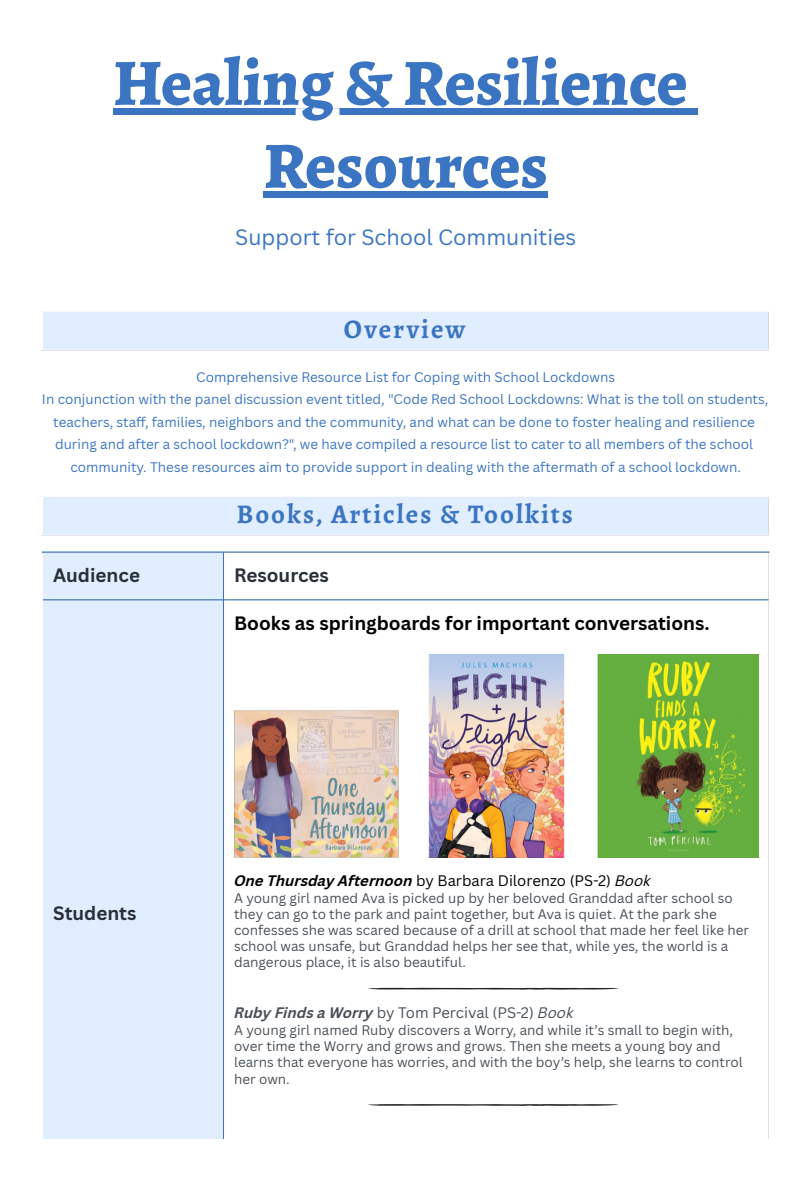
<style>
.page{position:relative;width:810px;height:1181px;background:#fff}
.page>*{position:absolute;margin:0;border:0;box-sizing:border-box;transform-origin:0 0}
.t1{font:800 66px/82.8px "Alegreya";color:#3b75c2;text-align:center}
.t2{font:700 27px "Alegreya";letter-spacing:.075em;color:#3b75c2}
.t3{font:21.6px "Canva Sans";color:#3b75c2}
.t4{font:700 18.9px "Canva Sans";color:#000}
.t5{font:700 18.9px "Canva Sans";color:#293039}
.t6{font:14.85px "Canva Sans";color:#000}
.t7{font:14.85px "Canva Sans";color:#495057}
.t8{font:13.5px/16.2px "Canva Sans";color:#495057}
.t9{font:13.5px/22.5px "Canva Sans";color:#3b75c2;text-align:center}
.s1{font-weight:700;font-style:italic}
.s2{font-style:italic}
</style>
<div class="page">
<div style="left:113px;top:109px;width:575px;height:6px;background:#3b75c2"></div>
<div style="left:688px;top:109px;width:10px;height:6px;background:#3b75c2"></div>
<div style="left:264px;top:192px;width:284px;height:6px;background:#3b75c2"></div>
<div style="left:42px;top:311px;width:727px;height:39px;background:#e0eeff"></div>
<hr style="left:42px;top:312px;width:1px;height:37px;background:#fff">
<hr style="left:768px;top:312px;width:1px;height:37px;background:#fff">
<hr style="left:42px;top:311px;width:727px;height:1px;background:#fff">
<hr style="left:42px;top:349px;width:727px;height:2px;background:#fff">
<div style="left:42px;top:496px;width:727px;height:39px;background:#e0eeff"></div>
<hr style="left:42px;top:497px;width:1px;height:37px;background:#fff">
<hr style="left:768px;top:497px;width:1px;height:37px;background:#fff">
<hr style="left:42px;top:496px;width:727px;height:1px;background:#fff">
<hr style="left:42px;top:534px;width:727px;height:1px;background:#fff">
<div style="left:43px;top:552px;width:180px;height:586px;background:#e0eeff"></div>
<img style="left:234px;top:654px;width:525px;height:203px">
<svg style="left:368px;top:987px;width:251px;height:2px"></svg>
<svg style="left:368px;top:1104px;width:251px;height:1px"></svg>
<hr style="left:223px;top:552px;width:1px;height:586px;background:#3b75c2">
<hr style="left:42px;top:551px;width:727px;height:1px;background:#3b75c2">
<hr style="left:43px;top:599px;width:725px;height:1px;background:#3b75c2">
<hr style="left:42px;top:1180px;width:727px;height:1px;background:#3b75c2">
<h1 class="t1" style="left:113px;top:41px;width:576px">Healing &amp; Resilience<br>Resources</h1>
<h2 class="t3" style="left:235px;top:222px;width:342px">Support for School Communities</h2>
<p class="t2" style="left:344px;top:311px;width:123px">Overview</p>
<p class="t9" style="left:42px;top:365px;width:728px">Comprehensive Resource List for Coping with School Lockdowns<br>In conjunction with the panel discussion event titled, "Code Red School Lockdowns: What is the toll on students, teachers, staff, families, neighbors and the community, and what can be done to foster healing and resilience during and after a school lockdown?", we have compiled a resource list to cater to all members of the school community. These resources aim to provide support in dealing with the aftermath of a school lockdown.</p>
<p class="t2" style="left:237px;top:496px;width:338px">Books, Articles &amp; Toolkits</p>
<p class="t5" style="left:53px;top:561px;width:88px">Audience</p>
<p class="t5" style="left:234px;top:561px;width:96px">Resources</p>
<p class="t5" style="left:53px;top:899px;width:85px">Students</p>
<h1 class="t4" style="left:234px;top:609px;width:477px">Books as springboards for important conversations.</h1>
<h2 class="t6" style="left:234px;top:869px;width:418px"><span class="s1">One Thursday Afternoon</span> by Barbara Dilorenzo (PS-2) <span class="s2">Book</span></h2>
<h2 class="t8" style="left:234px;top:889px;width:516px">A young girl named Ava is picked up by her beloved Granddad after school so they can go to the park and paint together, but Ava is quiet. At the park she confesses she was scared because of a drill at school that made her feel like her school was unsafe, but Granddad helps her see that, while yes, the world is a dangerous place, it is also beautiful.</h2>
<h2 class="t7" style="left:234px;top:1002px;width:341px"><span class="s1">Ruby Finds a Worry</span> by Tom Percival (PS-2) <span class="s2">Book</span></h2>
<h2 class="t8" style="left:234px;top:1021px;width:510px">A young girl named Ruby discovers a Worry, and while it’s small to begin with, over time the Worry and grows and grows. Then she meets a young boy and learns that everyone has worries, and with the boy’s help, she learns to control her own.</h2>
</div>
